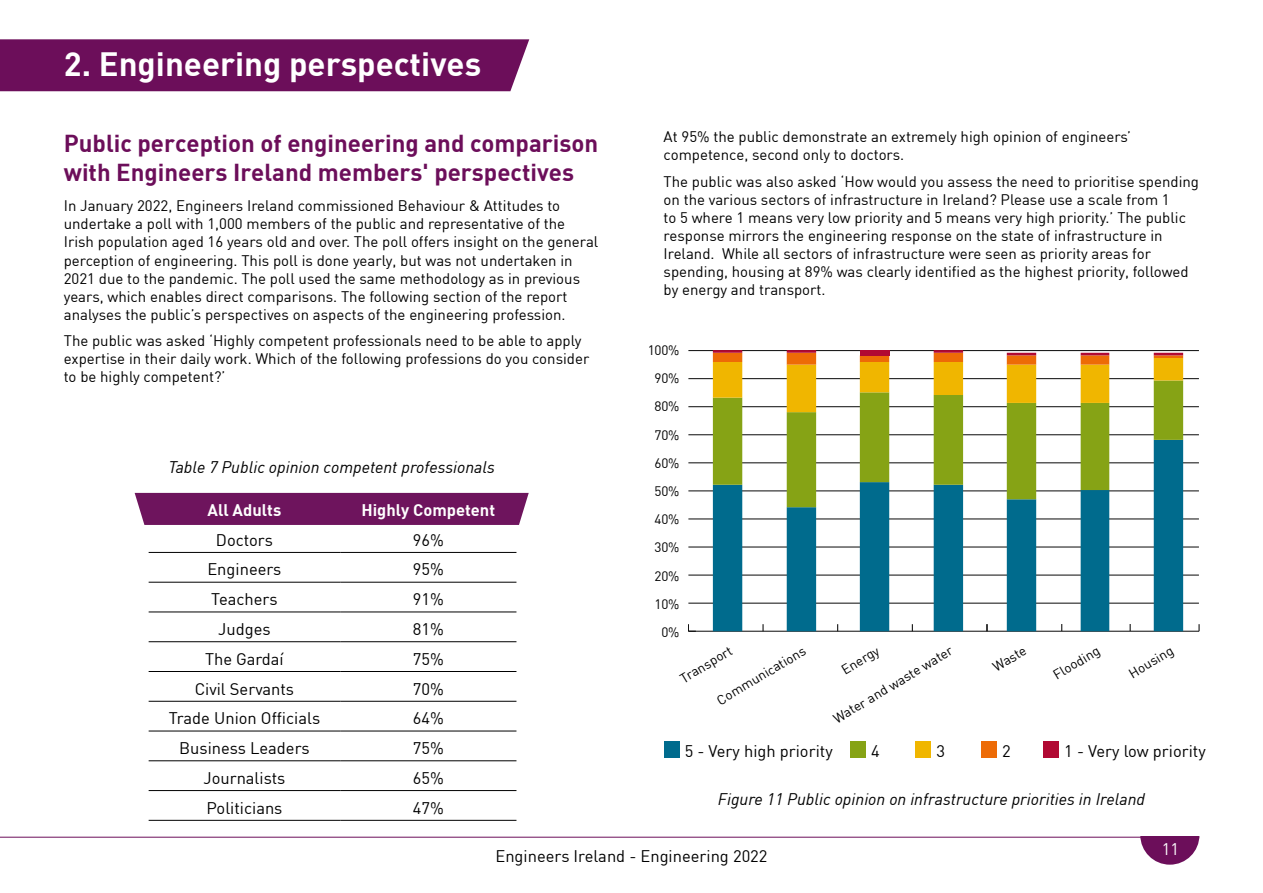
<style>
.page{position:relative;width:1263px;height:893px;background:#fff}
.page>*{position:absolute;margin:0;border:0;box-sizing:border-box;transform-origin:0 0}
.t1{font:33px "DIN Bold";color:#fff}
.t2{font:24px/28.8px "DIN Bold";color:#6c0e5a}
.t3{font:16.5px "DIN";color:#000}
.t4{font:italic 16.5px "DIN";color:#000}
.t5{font:16.5px "DIN Bold";color:#fff}
.t6{font:16.5px "DIN";color:#fff}
.t7{font:15px/18px "DIN";color:#000}
.t8{font:13.5px/28.2px "DIN";letter-spacing:-.02em;color:#000;text-align:right}
</style>
<div class="page">
<hr style="left:0;top:837px;width:1199px;height:1px;background:#6c0e5a">
<svg style="left:1140px;top:837px;width:59px;height:28px"></svg>
<div style="left:0;top:39px;width:529px;height:52px;background:#6c0e5a"></div>
<div style="left:135px;top:493px;width:394px;height:32px;background:#6e145d"></div>
<hr style="left:149px;top:552px;width:191px;height:1px;background:#000">
<hr style="left:340px;top:552px;width:176px;height:1px;background:#000">
<hr style="left:149px;top:582px;width:191px;height:1px;background:#000">
<hr style="left:340px;top:582px;width:176px;height:1px;background:#000">
<hr style="left:149px;top:612px;width:191px;height:1px;background:#000">
<hr style="left:340px;top:612px;width:176px;height:1px;background:#000">
<hr style="left:149px;top:641px;width:191px;height:1px;background:#000">
<hr style="left:340px;top:641px;width:176px;height:1px;background:#000">
<hr style="left:149px;top:671px;width:191px;height:1px;background:#000">
<hr style="left:340px;top:671px;width:176px;height:1px;background:#000">
<hr style="left:149px;top:701px;width:191px;height:1px;background:#000">
<hr style="left:340px;top:701px;width:176px;height:1px;background:#000">
<hr style="left:149px;top:731px;width:191px;height:1px;background:#000">
<hr style="left:340px;top:731px;width:176px;height:1px;background:#000">
<hr style="left:149px;top:760px;width:191px;height:1px;background:#000">
<hr style="left:149px;top:790px;width:191px;height:1px;background:#000">
<hr style="left:149px;top:820px;width:191px;height:1px;background:#000">
<hr style="left:340px;top:760px;width:176px;height:1px;background:#000">
<hr style="left:340px;top:790px;width:176px;height:1px;background:#000">
<hr style="left:340px;top:820px;width:176px;height:1px;background:#000">
<hr style="left:688px;top:631px;width:511px;height:1px;background:#000">
<svg style="left:688px;top:624px;width:8px;height:8px"></svg>
<hr style="left:688px;top:603px;width:511px;height:1px;background:#000">
<hr style="left:688px;top:575px;width:511px;height:1px;background:#000">
<hr style="left:688px;top:547px;width:511px;height:1px;background:#000">
<hr style="left:688px;top:519px;width:511px;height:1px;background:#000">
<hr style="left:688px;top:491px;width:511px;height:1px;background:#000">
<hr style="left:688px;top:463px;width:511px;height:1px;background:#000">
<hr style="left:688px;top:434px;width:511px;height:1px;background:#000">
<hr style="left:688px;top:406px;width:511px;height:1px;background:#000">
<hr style="left:688px;top:378px;width:511px;height:1px;background:#000">
<hr style="left:688px;top:350px;width:511px;height:1px;background:#000">
<svg style="left:713px;top:507px;width:470px;height:124px"></svg>
<svg style="left:713px;top:412px;width:470px;height:95px"></svg>
<svg style="left:713px;top:353px;width:470px;height:59px"></svg>
<hr style="left:1154px;top:353px;width:29px;height:2px;background:#b10933">
<hr style="left:1081px;top:353px;width:28px;height:2px;background:#b10933">
<hr style="left:1007px;top:353px;width:29px;height:2px;background:#b10933">
<hr style="left:934px;top:350px;width:29px;height:3px;background:#b10933">
<hr style="left:787px;top:350px;width:29px;height:3px;background:#b10933">
<hr style="left:713px;top:350px;width:29px;height:3px;background:#b10933">
<div style="left:860px;top:350px;width:29px;height:5px;background:#b10933"></div>
<div style="left:1043px;top:742px;width:16px;height:16px;background:#b10933"></div>
<div style="left:981px;top:742px;width:16px;height:16px;background:#ed6b06"></div>
<div style="left:915px;top:741px;width:16px;height:17px;background:#f0b600"></div>
<div style="left:664px;top:741px;width:15px;height:17px;background:#006b8d"></div>
<div style="left:850px;top:741px;width:16px;height:17px;background:#86a315"></div>
<h1 class="t1" style="left:64px;top:43px;width:419px">2. Engineering perspectives</h1>
<p class="t7" style="left:664px;top:128px;width:469px">At 95% the public demonstrate an extremely high opinion of engineers’ competence, second only to doctors.</p>
<p class="t7" style="left:664px;top:172px;width:537px">The public was also asked ‘How would you assess the need to prioritise spending on the various sectors of infrastructure in Ireland? Please use a scale from 1<br>to 5 where 1 means very low priority and 5 means very high priority.’ The public response mirrors the engineering response on the state of infrastructure in Ireland. While all sectors of infrastructure were seen as priority areas for spending, housing at 89% was clearly identified as the highest priority, followed by energy and transport.</p>
<h2 class="t2" style="left:64px;top:128px;width:536px">Public perception of engineering and comparison with Engineers Ireland members' perspectives</h2>
<p class="t7" style="left:64px;top:197px;width:536px">In January 2022, Engineers Ireland commissioned Behaviour &amp; Attitudes to undertake a poll with 1,000 members of the public and representative of the Irish population aged 16 years old and over. The poll offers insight on the general perception of engineering. This poll is done yearly, but was not undertaken in 2021 due to the pandemic. The poll used the same methodology as in previous years, which enables direct comparisons. The following section of the report analyses the public’s perspectives on aspects of the engineering profession.</p>
<p class="t7" style="left:64px;top:331px;width:527px">The public was asked ‘Highly competent professionals need to be able to apply expertise in their daily work. Which of the following professions do you consider to be highly competent?’</p>
<p class="t8" style="left:648px;top:336px;width:33px">100%<br>90%<br>80%<br>70%<br>60%<br>50%<br>40%<br>30%<br>20%<br>10%<br>0%</p>
<p class="t4" style="left:168px;top:457px;width:328px">Table 7 Public opinion competent professionals</p>
<p class="t5" style="left:208px;top:499px;width:75px">All Adults</p>
<p class="t5" style="left:361px;top:499px;width:135px">Highly Competent</p>
<p class="t3" style="left:216px;top:529px;width:58px">Doctors</p>
<p class="t3" style="left:413px;top:529px;width:32px">96%</p>
<p class="t3" style="left:207px;top:559px;width:76px">Engineers</p>
<p class="t3" style="left:413px;top:559px;width:32px">95%</p>
<p class="t3" style="left:211px;top:589px;width:68px">Teachers</p>
<p class="t3" style="left:413px;top:589px;width:32px">91%</p>
<p class="t3" style="left:218px;top:619px;width:54px">Judges</p>
<p class="t3" style="left:413px;top:619px;width:32px">81%</p>
<p class="t3" style="left:205px;top:648px;width:80px">The Gardaí</p>
<p class="t3" style="left:413px;top:648px;width:32px">75%</p>
<p class="t3" style="left:195px;top:678px;width:101px">Civil Servants</p>
<p class="t3" style="left:413px;top:678px;width:32px">70%</p>
<p class="t3" style="left:169px;top:708px;width:153px">Trade Union Officials</p>
<p class="t3" style="left:413px;top:708px;width:32px">64%</p>
<p class="t3" style="left:179px;top:738px;width:132px">Business Leaders</p>
<p class="t3" style="left:413px;top:738px;width:32px">75%</p>
<p class="t3" style="left:203px;top:768px;width:83px">Journalists</p>
<p class="t3" style="left:413px;top:768px;width:32px">65%</p>
<p class="t3" style="left:206px;top:797px;width:78px">Politicians</p>
<p class="t3" style="left:413px;top:797px;width:32px">47%</p>
<p class="t4" style="left:718px;top:789px;width:429px">Figure 11 Public opinion on infrastructure priorities in Ireland</p>
<p class="t8" style="left:674px;top:667px;width:60px;rotate:-31deg">Transport</p>
<p class="t8" style="left:835px;top:658px;width:43px;rotate:-31deg">Energy</p>
<p class="t8" style="left:987px;top:656px;width:38px;rotate:-31deg">Waste</p>
<p class="t8" style="left:711px;top:689px;width:102px;rotate:-31deg">Communications</p>
<p class="t8" style="left:827px;top:707px;width:138px;rotate:-31deg">Water and waste water</p>
<p class="t8" style="left:1047px;top:664px;width:53px;rotate:-31deg">Flooding</p>
<p class="t8" style="left:1122px;top:662px;width:51px;rotate:-31deg">Housing</p>
<p class="t3" style="left:685px;top:740px;width:150px">5 - Very high priority</p>
<p class="t3" style="left:871px;top:740px;width:10px">4</p>
<p class="t3" style="left:936px;top:740px;width:10px">3</p>
<p class="t3" style="left:1002px;top:740px;width:10px">2</p>
<p class="t3" style="left:1064px;top:740px;width:143px">1 - Very low priority</p>
<p class="t3" style="left:495px;top:845px;width:274px">Engineers Ireland - Engineering 2022</p>
<p class="t6" style="left:1162px;top:839px;width:19px">11</p>
</div>
